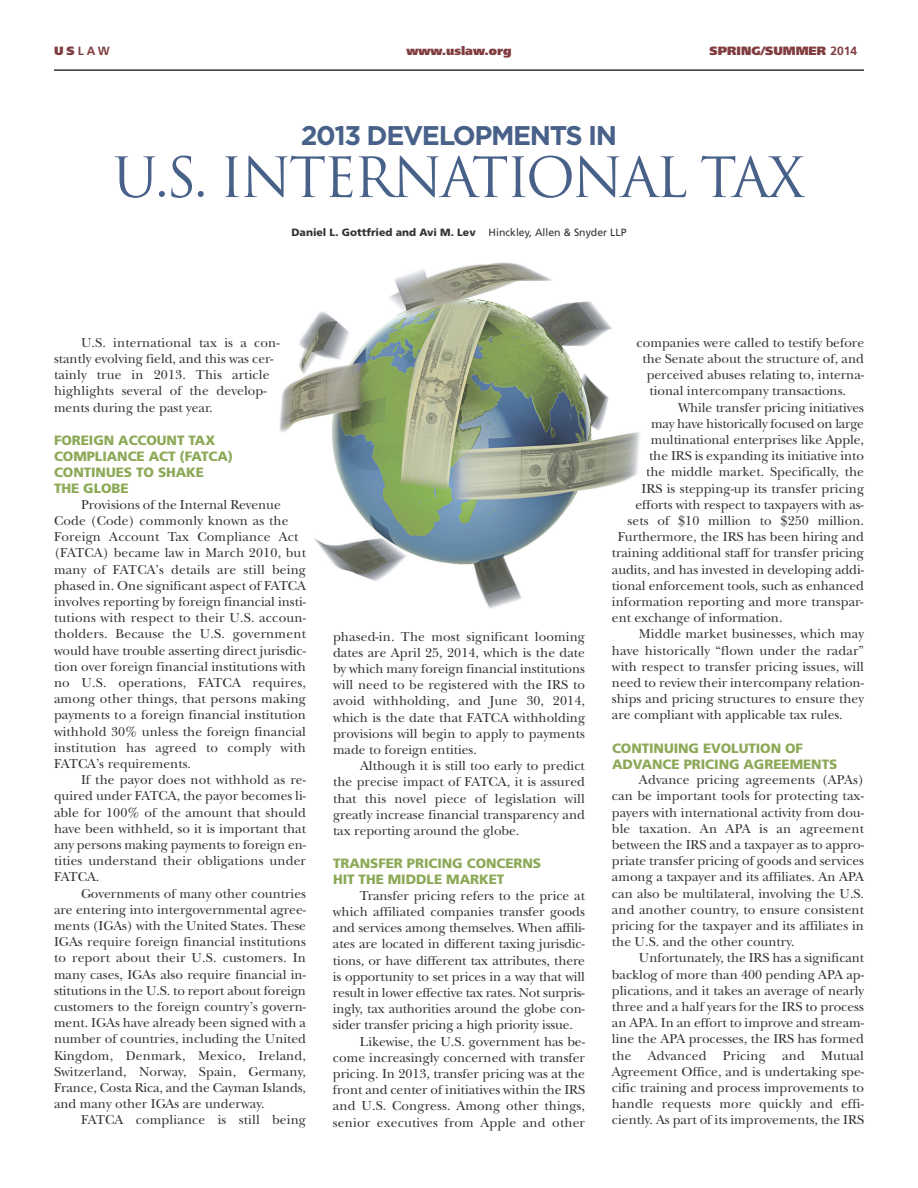
<style>
.page{position:relative;width:918px;height:1188px;background:#fff}
.page>*{position:absolute;margin:0;border:0;box-sizing:border-box;transform-origin:0 0}
.t1{font:54px "Trajan";letter-spacing:-.05em;color:#486189}
.t2{font:700 27px "Gotham";letter-spacing:-.05em;color:#486189}
.t3{font:13.5px/16.2px "New Baskerville";color:#343233;text-align:justify}
.t4{font:900 13.5px/16.2px "Frutiger";letter-spacing:-.005em;color:#8ca957}
.t5{font:900 12px "Frutiger";color:#813c3e}
.t6{font:700 12px "Frutiger";color:#813c3e}
.t7{font:900 10.5px "Frutiger";color:#343233}
.s1{font-weight:900}
.s2{font-weight:700}
.s3{font-weight:400}
</style>
<div class="page">
<hr style="left:54px;top:69px;width:810px;height:2px;background:#343233">
<img style="left:265px;top:231px;width:386px;height:386px;border-radius:50%">
<p class="t6" style="left:54px;top:46px;width:57px"><span class="s1">US</span>LAW</p>
<p class="t5" style="left:406px;top:46px;width:107px">www.uslaw.org</p>
<p class="t5" style="left:710px;top:46px;width:149px">SPRING/SUMMER <span class="s2">2014</span></p>
<h2 class="t2" style="left:301px;top:126px;width:318px">2013 DEVELOPMENTS IN</h2>
<h1 class="t1" style="left:113px;top:147px;width:693px">U.S. INTERNATIONAL TAX</h1>
<p class="t7" style="left:291px;top:228px;width:337px">Daniel L. Gottfried and Avi M. Lev <span class="s3">Hinckley, Allen &amp; Snyder LLP</span></p>
<p class="t3" style="left:54px;top:336px;width:227px;text-align:left;text-indent:27px">U.S. international tax is a con&shy;stantly evolving field, and this was cer&shy;tainly true in 2013. This article highlights several of the develop&shy;ments during the past year.</p>
<p class="t4" style="left:54px;top:433px;width:181px">FOREIGN ACCOUNT TAX<br>COMPLIANCE ACT (FATCA)<br>CONTINUES TO SHAKE<br>THE GLOBE</p>
<p class="t3" style="left:54px;top:498px;width:254px;text-align:left;text-indent:27px">Provisions of the Internal Revenue Code (Code) commonly known as the Foreign Account Tax Compliance Act (FATCA) became law in March 2010, but many of FATCA’s details are still being phased in. One significant aspect of FATCA involves reporting by foreign financial insti&shy;tutions with respect to their U.S. accoun&shy;tholders. Because the U.S. government would have trouble asserting direct jurisdic&shy;tion over foreign financial institutions with no U.S. operations, FATCA requires, among other things, that persons making payments to a foreign financial institution withhold 30% unless the foreign financial institution has agreed to comply with FATCA’s requirements.</p>
<p class="t3" style="left:54px;top:773px;width:254px;text-indent:27px">If the payor does not withhold as re&shy;quired under FATCA, the payor becomes li&shy;able for 100% of the amount that should have been withheld, so it is important that any persons making payments to foreign en&shy;tities understand their obligations under FATCA.</p>
<p class="t3" style="left:54px;top:887px;width:254px;text-indent:27px">Governments of many other countries are entering into intergovernmental agree&shy;ments (IGAs) with the United States. These IGAs require foreign financial institutions to report about their U.S. customers. In many cases, IGAs also require financial in&shy;stitutions in the U.S. to report about foreign customers to the foreign country’s govern&shy;ment. IGAs have already been signed with a number of countries, including the United Kingdom, Denmark, Mexico, Ireland, Switzerland, Norway, Spain, Germany, France, Costa Rica, and the Cayman Islands, and many other IGAs are underway.</p>
<p class="t3" style="left:81px;top:1113px;width:227px">FATCA compliance is still being</p>
<p class="t3" style="left:333px;top:630px;width:254px">phased-in. The most significant looming dates are April 25, 2014, which is the date by which many foreign financial institutions will need to be registered with the IRS to avoid withholding, and June 30, 2014, which is the date that FATCA withholding provisions will begin to apply to payments made to foreign entities.</p>
<p class="t3" style="left:333px;top:759px;width:254px;text-indent:27px">Although it is still too early to predict the precise impact of FATCA, it is assured that this novel piece of legislation will greatly increase financial transparency and tax reporting around the globe.</p>
<p class="t4" style="left:333px;top:857px;width:210px">TRANSFER PRICING CONCERNS<br>HIT THE MIDDLE MARKET</p>
<p class="t3" style="left:360px;top:889px;width:226px">Transfer pricing refers to the price at</p>
<p class="t3" style="left:333px;top:905px;width:254px">which affiliated companies transfer goods</p>
<p class="t3" style="left:333px;top:921px;width:253px">and services among themselves. When affili-</p>
<p class="t3" style="left:333px;top:938px;width:253px">ates are located in different taxing jurisdic-</p>
<p class="t3" style="left:333px;top:954px;width:254px">tions, or have different tax attributes, there</p>
<p class="t3" style="left:333px;top:970px;width:254px">is opportunity to set prices in a way that will</p>
<p class="t3" style="left:333px;top:986px;width:253px">result in lower effective tax rates. Not surpris-</p>
<p class="t3" style="left:333px;top:1002px;width:253px">ingly, tax authorities around the globe con-</p>
<p class="t3" style="left:333px;top:1019px;width:242px">sider transfer pricing a high priority issue.</p>
<p class="t3" style="left:360px;top:1035px;width:226px">Likewise, the U.S. government has be-</p>
<p class="t3" style="left:333px;top:1051px;width:254px">come increasingly concerned with transfer</p>
<p class="t3" style="left:333px;top:1067px;width:253px">pricing. In 2013, transfer pricing was at the</p>
<p class="t3" style="left:333px;top:1083px;width:254px">front and center of initiatives within the IRS</p>
<p class="t3" style="left:333px;top:1100px;width:254px">and U.S. Congress. Among other things,</p>
<p class="t3" style="left:333px;top:1116px;width:253px">senior executives from Apple and other</p>
<p class="t3" style="left:637px;top:336px;width:229px">companies were called to testify before</p>
<p class="t3" style="left:642px;top:352px;width:223px">the Senate about the structure of, and</p>
<p class="t3" style="left:647px;top:368px;width:219px">perceived abuses relating to, interna-</p>
<p class="t3" style="left:650px;top:384px;width:198px">tional intercompany transactions.</p>
<p class="t3" style="left:678px;top:401px;width:187px">While transfer pricing initiatives</p>
<p class="t3" style="left:651px;top:417px;width:214px">may have historically focused on large</p>
<p class="t3" style="left:651px;top:433px;width:215px">multinational enterprises like Apple,</p>
<p class="t3" style="left:649px;top:449px;width:216px">the IRS is expanding its initiative into</p>
<p class="t3" style="left:646px;top:465px;width:219px">the middle market. Specifically, the</p>
<p class="t3" style="left:642px;top:482px;width:224px">IRS is stepping-up its transfer pricing</p>
<p class="t3" style="left:636px;top:498px;width:230px">efforts with respect to taxpayers with as-</p>
<p class="t3" style="left:628px;top:514px;width:238px">sets of $10 million to $250 million.</p>
<p class="t3" style="left:618px;top:530px;width:248px">Furthermore, the IRS has been hiring and</p>
<p class="t3" style="left:612px;top:546px;width:253px">training additional staff for transfer pricing</p>
<p class="t3" style="left:612px;top:563px;width:253px">audits, and has invested in developing addi-</p>
<p class="t3" style="left:612px;top:579px;width:254px">tional enforcement tools, such as enhanced</p>
<p class="t3" style="left:612px;top:595px;width:253px">information reporting and more transpar-</p>
<p class="t3" style="left:612px;top:611px;width:172px">ent exchange of information.</p>
<p class="t3" style="left:639px;top:627px;width:227px">Middle market businesses, which may</p>
<p class="t3" style="left:612px;top:644px;width:253px">have historically “flown under the radar”</p>
<p class="t3" style="left:612px;top:660px;width:254px">with respect to transfer pricing issues, will</p>
<p class="t3" style="left:612px;top:676px;width:253px">need to review their intercompany relation-</p>
<p class="t3" style="left:612px;top:692px;width:254px">ships and pricing structures to ensure they</p>
<p class="t3" style="left:612px;top:708px;width:232px">are compliant with applicable tax rules.</p>
<p class="t4" style="left:612px;top:741px;width:227px">CONTINUING EVOLUTION OF<br>ADVANCE PRICING AGREEMENTS</p>
<p class="t3" style="left:612px;top:773px;width:254px;text-indent:27px">Advance pricing agreements (APAs) can be important tools for protecting tax&shy;payers with international activity from dou&shy;ble taxation. An APA is an agreement between the IRS and a taxpayer as to appro&shy;priate transfer pricing of goods and services among a taxpayer and its affiliates. An APA can also be multilateral, involving the U.S. and another country, to ensure consistent pricing for the taxpayer and its affiliates in the U.S. and the other country.</p>
<p class="t3" style="left:612px;top:951px;width:254px;text-indent:27px">Unfortunately, the IRS has a significant backlog of more than 400 pending APA ap&shy;plications, and it takes an average of nearly three and a half years for the IRS to process an APA. In an effort to improve and stream&shy;line the APA processes, the IRS has formed the Advanced Pricing and Mutual Agreement Office, and is undertaking spe&shy;cific training and process improvements to handle requests more quickly and effi&shy;ciently. As part of its improvements, the IRS</p>
</div>
